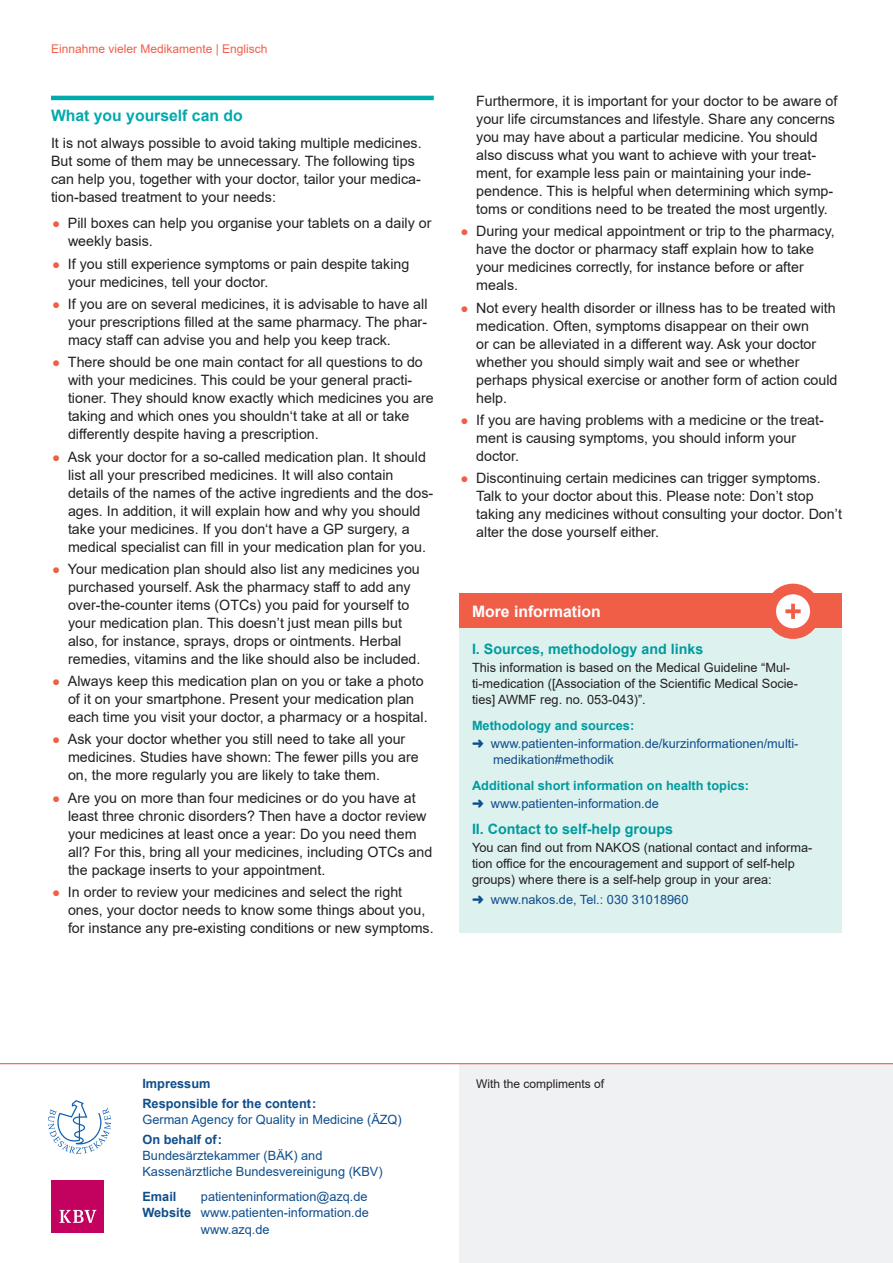
<style>
.page{position:relative;width:893px;height:1263px;background:#fff}
.page>*{position:absolute;margin:0;border:0;box-sizing:border-box;transform-origin:0 0}
.Zwischentitel{font:700 15.75px "Arial";color:#00aaad}
.EN_Kasten_Titel_Mehr{font:700 15.75px "Arial";color:#fff}
.Fliesstext{font:14.25px/18px "Arial";color:#231f20}
.EN_Kasten_Aufzaehlun{font:700 14.25px "Arial";color:#009b9e}
.t1{font:12.75px/15.8px "Arial";color:#0f4e8c}
.EN_Kasten_Fliesstext{font:12.75px/15.8px "Arial";color:#231f20}
.EN_Kasten_Aufzaehlun-2{font:700 12.75px "Arial";color:#009b9e}
.t2{font:700 12.75px "Arial";color:#0f4e8c}
.Seiteninformation{font:12px "Arial";color:#f15e48}
.t3{font:12px "Arial";color:#231f20}
.s1{font-size:13.5px;color:#f15e48}
.s2{font-weight:700}
</style>
<div class="page">
<div style="left:51px;top:1180px;width:53px;height:52px;background:#c3015f"></div>
<svg style="left:59px;top:1210px;width:37px;height:13px"></svg>
<div style="left:459px;top:1063px;width:434px;height:200px;background:#f0f1f2"></div>
<hr style="left:0;top:1063px;width:893px;height:1px;background:#f15e48">
<svg style="left:48px;top:1100px;width:63px;height:54px"></svg>
<hr style="left:51px;top:96px;width:383px;height:4px;background:#00aaad">
<div style="left:459px;top:594px;width:383px;height:34px;background:#f15e48"></div>
<div style="left:459px;top:628px;width:383px;height:304px;background:#ddf1ef"></div>
<div style="left:765px;top:584px;width:56px;height:55px;background:#f15e48;border-radius:50%"></div>
<svg style="left:776px;top:594px;width:34px;height:34px"></svg>
<p class="Seiteninformation" style="left:51px;top:41px;width:218px">Einnahme vieler Medikamente | Englisch</p>
<p class="Zwischentitel" style="left:51px;top:105px;width:193px">What you yourself can do</p>
<p class="Fliesstext" style="left:51px;top:134px;width:372px">It is not always possible to avoid taking multiple medicines.<br>But some of them may be unnecessary. The following tips can help you, together with your doctor, tailor your medica&shy;tion-based treatment to your needs:</p>
<p class="Fliesstext" style="left:68px;top:214px;width:365px;text-indent:-16px"><span class="s1">●</span> Pill boxes can help you organise your tablets on a daily or weekly basis.</p>
<p class="Fliesstext" style="left:68px;top:255px;width:343px;text-indent:-16px"><span class="s1">●</span> If you still experience symptoms or pain despite taking your medicines, tell your doctor.</p>
<p class="Fliesstext" style="left:68px;top:295px;width:361px;text-align:justify;text-indent:-16px"><span class="s1">●</span> If you are on several medicines, it is advisable to have all your prescriptions filled at the same pharmacy. The phar&shy;macy staff can advise you and help you keep track.</p>
<p class="Fliesstext" style="left:68px;top:353px;width:367px;text-indent:-16px"><span class="s1">●</span> There should be one main contact for all questions to do with your medicines. This could be your general practi&shy;tioner. They should know exactly which medicines you are taking and which ones you shouldn‘t take at all or take differently despite having a prescription.</p>
<p class="Fliesstext" style="left:68px;top:447px;width:367px;text-indent:-16px"><span class="s1">●</span> Ask your doctor for a so-called medication plan. It should list all your prescribed medicines. It will also contain details of the names of the active ingredients and the dos&shy;ages. In addition, it will explain how and why you should take your medicines. If you don‘t have a GP surgery, a medical specialist can fill in your medication plan for you.</p>
<p class="Fliesstext" style="left:68px;top:560px;width:354px;text-indent:-16px"><span class="s1">●</span> Your medication plan should also list any medicines you purchased yourself. Ask the pharmacy staff to add any over-the-counter items (OTCs) you paid for yourself to your medication plan. This doesn’t just mean pills but also, for instance, sprays, drops or ointments. Herbal remedies, vitamins and the like should also be included.</p>
<p class="Fliesstext" style="left:68px;top:672px;width:361px;text-indent:-16px"><span class="s1">●</span> Always keep this medication plan on you or take a photo of it on your smartphone. Present your medication plan each time you visit your doctor, a pharmacy or a hospital.</p>
<p class="Fliesstext" style="left:68px;top:730px;width:352px;text-indent:-16px"><span class="s1">●</span> Ask your doctor whether you still need to take all your medicines. Studies have shown: The fewer pills you are on, the more regularly you are likely to take them.</p>
<p class="Fliesstext" style="left:68px;top:788px;width:366px;text-indent:-16px"><span class="s1">●</span> Are you on more than four medicines or do you have at least three chronic disorders? Then have a doctor review your medicines at least once a year: Do you need them all? For this, bring all your medicines, including OTCs and the package inserts to your appointment.</p>
<p class="Fliesstext" style="left:68px;top:883px;width:367px;text-indent:-16px"><span class="s1">●</span> In order to review your medicines and select the right ones, your doctor needs to know some things about you, for instance any pre-existing conditions or new symptoms.</p>
<p class="Fliesstext" style="left:476px;top:92px;width:363px">Furthermore, it is important for your doctor to be aware of your life circumstances and lifestyle. Share any concerns you may have about a particular medicine. You should also discuss what you want to achieve with your treat&shy;ment, for example less pain or maintaining your inde&shy;pendence. This is helpful when determining which symp&shy;toms or conditions need to be treated the most urgently.</p>
<p class="Fliesstext" style="left:476px;top:222px;width:360px;text-indent:-16px"><span class="s1">●</span> During your medical appointment or trip to the pharmacy, have the doctor or pharmacy staff explain how to take your medicines correctly, for instance before or after meals.</p>
<p class="Fliesstext" style="left:476px;top:298px;width:363px;text-indent:-16px"><span class="s1">●</span> Not every health disorder or illness has to be treated with medication. Often, symptoms disappear on their own<br>or can be alleviated in a different way. Ask your doctor whether you should simply wait and see or whether perhaps physical exercise or another form of action could help.</p>
<p class="Fliesstext" style="left:476px;top:411px;width:349px;text-indent:-16px"><span class="s1">●</span> If you are having problems with a medicine or the treat&shy;ment is causing symptoms, you should inform your doctor.</p>
<p class="Fliesstext" style="left:476px;top:469px;width:367px;text-indent:-16px"><span class="s1">●</span> Discontinuing certain medicines can trigger symptoms.<br>Talk to your doctor about this. Please note: Don’t stop taking any medicines without consulting your doctor. Don’t alter the dose yourself either.</p>
<p class="EN_Kasten_Titel_Mehr" style="left:472px;top:600px;width:130px">More information</p>
<p class="EN_Kasten_Aufzaehlun" style="left:472px;top:639px;width:233px">I. Sources, methodology and links</p>
<p class="EN_Kasten_Fliesstext" style="left:472px;top:660px;width:327px">This information is based on the Medical Guideline “Mul&shy;ti-medication ([Association of the Scientific Medical Socie&shy;ties] AWMF reg. no. 053-043)”.</p>
<p class="EN_Kasten_Aufzaehlun-2" style="left:472px;top:717px;width:164px">Methodology and sources:</p>
<p class="t1" style="left:493px;top:735px;width:307px;text-indent:-21px">➜ www.patienten-information.de/kurzinformationen/multi&shy;medikation#methodik</p>
<p class="EN_Kasten_Aufzaehlun-2" style="left:472px;top:777px;width:278px">Additional short information on health topics:</p>
<p class="t1" style="left:472px;top:795px;width:188px">➜ www.patienten-information.de</p>
<p class="EN_Kasten_Aufzaehlun" style="left:472px;top:819px;width:203px">II. Contact to self-help groups</p>
<p class="EN_Kasten_Fliesstext" style="left:472px;top:840px;width:342px">You can find out from NAKOS (national contact and informa&shy;tion office for the encouragement and support of self-help groups) where there is a self-help group in your area:</p>
<p class="t1" style="left:472px;top:891px;width:218px">➜ www.nakos.de, Tel.: 030 31018960</p>
<p class="t2" style="left:142px;top:1075px;width:70px">Impressum</p>
<p class="t3" style="left:476px;top:1075px;width:130px">With the compliments of</p>
<p class="t2" style="left:142px;top:1095px;width:175px">Responsible for the content :</p>
<p class="t1" style="left:142px;top:1112px;width:261px">German Agency for Quality in Medicine (ÄZQ)</p>
<p class="t2" style="left:142px;top:1131px;width:81px">On behalf of :</p>
<p class="t1" style="left:142px;top:1147px;width:242px">Bundesärztekammer (BÄK) and<br>Kassenärztliche Bundesvereinigung (KBV)</p>
<p class="t2" style="left:142px;top:1187px;width:36px">Email</p>
<p class="t1" style="left:201px;top:1188px;width:168px">patienteninformation@azq.de</p>
<p class="t1" style="left:142px;top:1205px;width:228px"><span class="s2">Website</span> www.patienten-information.de</p>
<p class="t1" style="left:201px;top:1221px;width:70px">www.azq.de</p>
</div>
